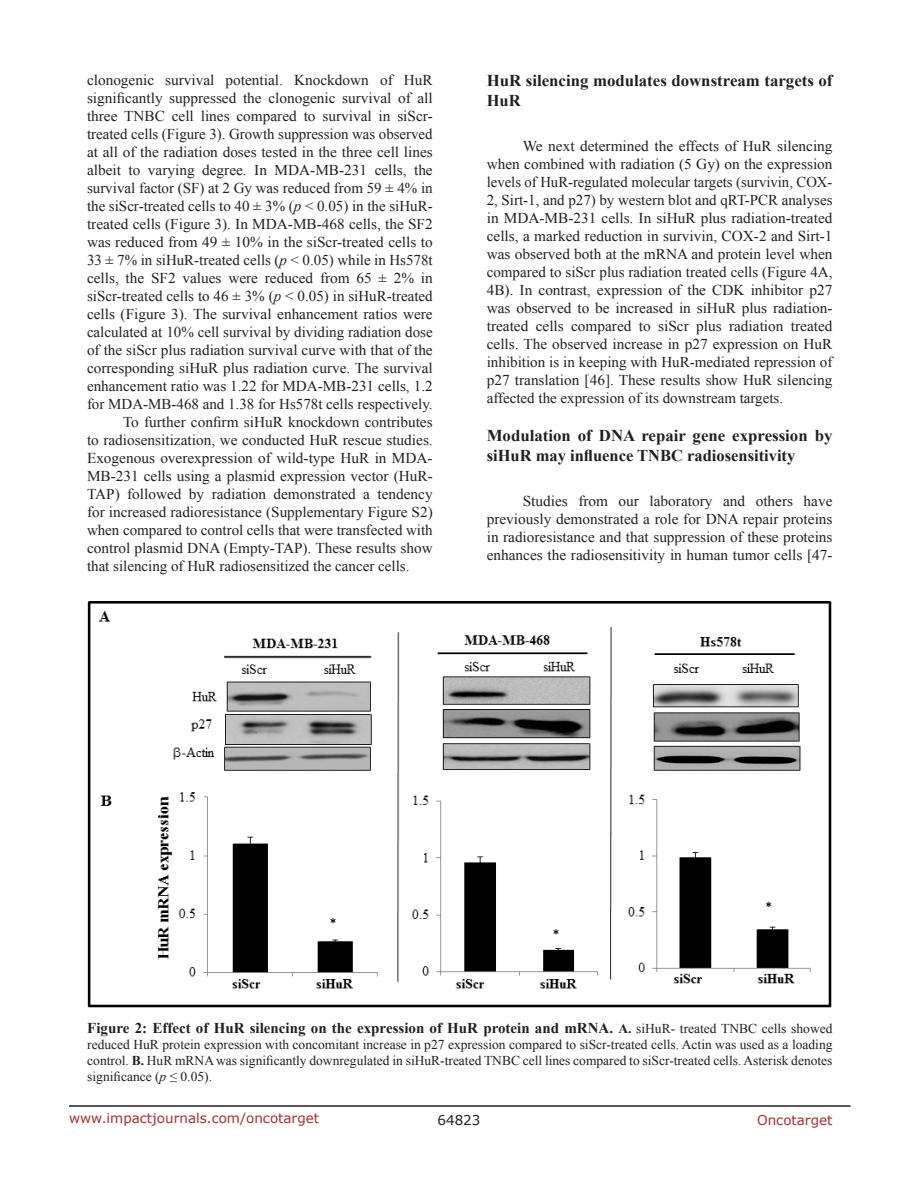
<style>
.page{position:relative;width:918px;height:1188px;background:#fff}
.page>*{position:absolute;margin:0;border:0;box-sizing:border-box;transform-origin:0 0}
.SubHeading{font:700 16.5px/19.8px "Times New Roman";color:#221f22}
.BodyText{font:15px/18px "Times New Roman";color:#221f22;text-align:justify}
.FigureText{font:700 15px "Times New Roman";color:#221f22}
.FigureText-2{font:13.5px/16.2px "Times New Roman";color:#221f22;text-align:justify}
.t1{font:13.5px "Verdana";color:#ac2b31}
.t2{font:13.5px "Verdana";color:#221f22}
.s1{font-style:italic}
.s2{font-size:13.5px}
.s3{font-weight:400;font-size:13.5px}
.s4{font-weight:700}
</style>
<div class="page">
<hr style="left:69px;top:1105px;width:781px;height:2px;background:#231f20">
<img style="left:87px;top:601px;width:745px;height:407px">
<p class="BodyText" style="left:87px;top:71px;width:347px">clonogenic survival potential. Knockdown of HuR significantly suppressed the clonogenic survival of all three TNBC cell lines compared to survival in siScr&shy;treated cells (Figure 3). Growth suppression was observed at all of the radiation doses tested in the three cell lines albeit to varying degree. In MDA-MB-231 cells, the survival factor (SF) at 2 Gy was reduced from 59 ± 4% in the siScr-treated cells to 40 ± 3% (<span class="s1">p</span> &lt; 0.05) in the siHuR&shy;treated cells (Figure 3). In MDA-MB-468 cells, the SF2 was reduced from 49 ± 10% in the siScr-treated cells to 33 ± 7% in siHuR-treated cells (<span class="s1">p</span> &lt; 0.05) while in Hs578t cells, the SF2 values were reduced from 65 ± 2% in siScr-treated cells to 46 ± 3% (<span class="s1">p</span> &lt; 0.05) in siHuR-treated cells (Figure 3). The survival enhancement ratios were calculated at 10% cell survival by dividing radiation dose of the siScr plus radiation survival curve with that of the corresponding siHuR plus radiation curve. The survival enhancement ratio was 1.22 for MDA-MB-231 cells, 1.2 for MDA-MB-468 and 1.38 for Hs578t cells respectively.</p>
<p class="BodyText" style="left:87px;top:413px;width:347px;text-indent:36px">To further confirm siHuR knockdown contributes to radiosensitization, we conducted HuR rescue studies.<br>Exogenous overexpression of wild-type HuR in MDA-MB-231 cells using a plasmid expression vector (HuR-TAP) followed by radiation demonstrated a tendency for increased radioresistance (Supplementary Figure S2) when compared to control cells that were transfected with control plasmid DNA (Empty-TAP). These results show that silencing of HuR radiosensitized the cancer cells.</p>
<p class="SubHeading" style="left:487px;top:70px;width:347px">HuR silencing modulates downstream targets of<br>HuR</p>
<p class="BodyText" style="left:487px;top:137px;width:347px;text-indent:36px">We next determined the effects of HuR silencing when combined with radiation (5 Gy) on the expression levels of HuR-regulated molecular targets (survivin, COX-2, Sirt-1, and p27) by western blot and qRT-PCR analyses in MDA-MB-231 cells. In siHuR plus radiation-treated cells, a marked reduction in survivin, COX-2 and Sirt-1 was observed both at the mRNA and protein level when compared to siScr plus radiation treated cells (Figure 4A, 4B). In contrast, expression of the CDK inhibitor p27 was observed to be increased in siHuR plus radiation&shy;treated cells compared to siScr plus radiation treated cells. The observed increase in p27 expression on HuR inhibition is in keeping with HuR-mediated repression of p27 translation [46]. These results show HuR silencing affected the expression of its downstream targets.</p>
<p class="SubHeading" style="left:487px;top:425px;width:347px">Modulation of DNA repair gene expression by siHuR may influence TNBC radiosensitivity</p>
<p class="BodyText" style="left:487px;top:491px;width:347px;text-indent:36px">Studies from our laboratory and others have previously demonstrated a role for DNA repair proteins in radioresistance and that suppression of these proteins enhances the radiosensitivity in human tumor cells [47-</p>
<p class="FigureText" style="left:87px;top:1017px;width:747px">Figure 2: Effect of HuR silencing on the expression of HuR protein and mRNA. <span class="s2">A.</span> <span class="s3">siHuR- treated TNBC cells showed</span></p>
<p class="FigureText-2" style="left:87px;top:1036px;width:747px">reduced HuR protein expression with concomitant increase in p27 expression compared to siScr-treated cells. Actin was used as a loading control. <span class="s4">B.</span> HuR mRNA was significantly downregulated in siHuR-treated TNBC cell lines compared to siScr-treated cells. Asterisk denotes significance (<span class="s1">p</span> ≤ 0.05).</p>
<p class="t1" style="left:69px;top:1109px;width:252px">www.impactjournals.com/oncotarget</p>
<p class="t2" style="left:438px;top:1111px;width:44px">64823</p>
<p class="t1" style="left:757px;top:1111px;width:77px">Oncotarget</p>
</div>
